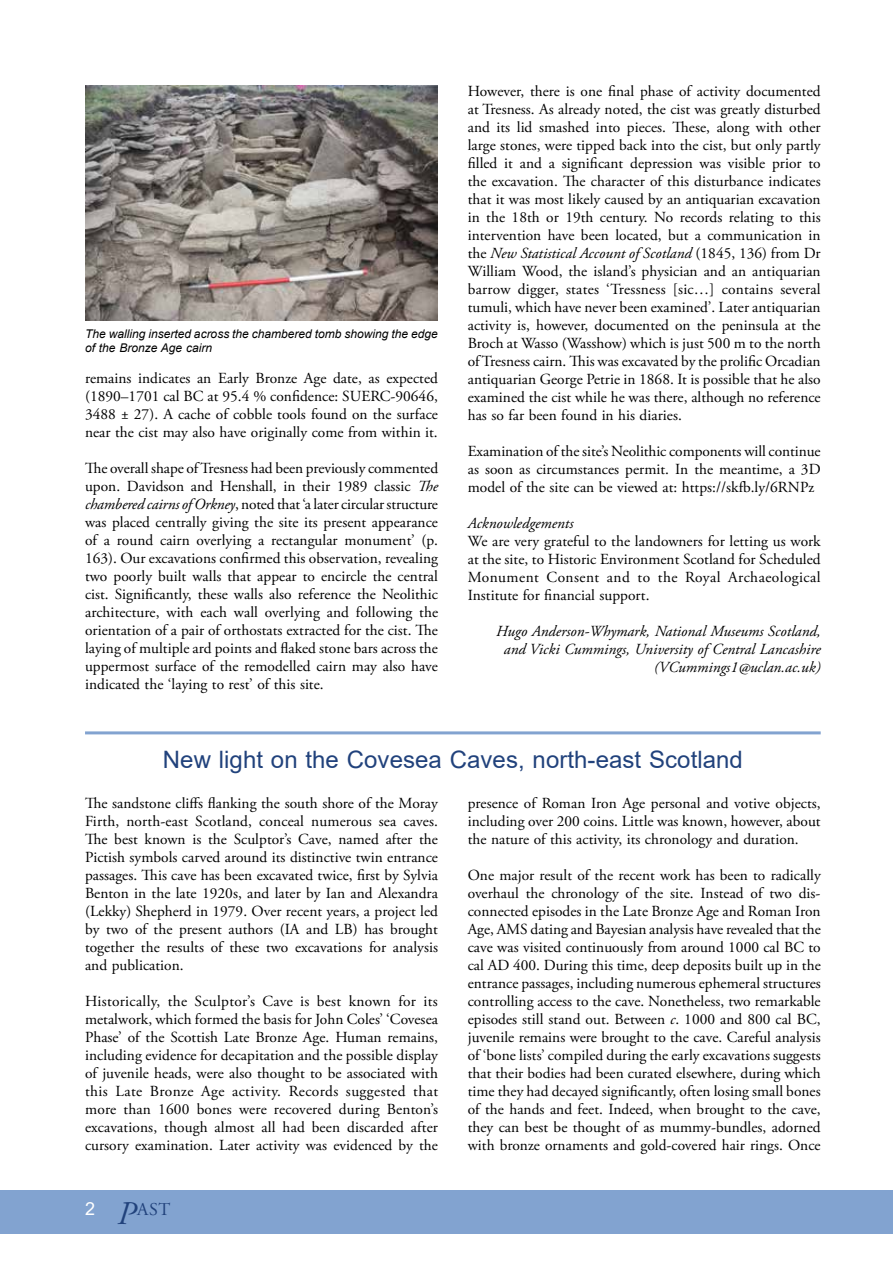
<style>
.page{position:relative;width:893px;height:1263px;background:#fff}
.page>*{position:absolute;margin:0;border:0;box-sizing:border-box;transform-origin:0 0}
.t1{font:24px "Arial";letter-spacing:.005em;color:#21427c}
.t2{font:18px "Adobe Garamond Pro";color:#21427c}
.t3{font:15.3px/18px "Adobe Garamond Pro";letter-spacing:.005em;color:#000;text-align:justify}
.t4{font:italic 15.3px/18px "Adobe Garamond Pro";color:#000;text-align:right}
.t5{font:italic 12px/14.4px "Arial";color:#000}
.s1{font-style:italic}
.s2{font-family:"Arial";color:#fff}
.s3{font-style:italic;font-size:33px}
</style>
<div class="page">
<div style="left:0;top:1191px;width:893px;height:43px;background:#82a3d0"></div>
<hr style="left:85px;top:731px;width:736px;height:3px;background:#82a3d0">
<img style="left:85px;top:85px;width:353px;height:235px">
<p class="t5" style="left:85px;top:326px;width:354px">The walling inserted across the chambered tomb showing the edge of the Bronze Age cairn</p>
<p class="t3" style="left:85px;top:369px;width:354px">remains indicates an Early Bronze Age date, as expected (1890–1701 cal BC at 95.4 % confidence: SUERC-90646, 3488 ± 27). A cache of cobble tools found on the surface near the cist may also have originally come from within it.</p>
<p class="t3" style="left:85px;top:459px;width:355px">The overall shape of Tresness had been previously commented upon. Davidson and Henshall, in their 1989 classic <span class="s1">The chambered cairns of Orkney</span>, noted that ‘a later circular structure was placed centrally giving the site its present appearance of a round cairn overlying a rectangular monument’ (p.<br>163). Our excavations confirmed this observation, revealing two poorly built walls that appear to encircle the central cist. Significantly, these walls also reference the Neolithic architecture, with each wall overlying and following the orientation of a pair of orthostats extracted for the cist. The laying of multiple ard points and flaked stone bars across the uppermost surface of the remodelled cairn may also have indicated the ‘laying to rest’ of this site.</p>
<p class="t3" style="left:468px;top:83px;width:354px">However, there is one final phase of activity documented at Tresness. As already noted, the cist was greatly disturbed and its lid smashed into pieces. These, along with other large stones, were tipped back into the cist, but only partly filled it and a significant depression was visible prior to the excavation. The character of this disturbance indicates that it was most likely caused by an antiquarian excavation in the 18th or 19th century. No records relating to this intervention have been located, but a communication in the <span class="s1">New Statistical Account of Scotland</span> (1845, 136) from Dr William Wood, the island’s physician and an antiquarian barrow digger, states ‘Tressness [sic…] contains several tumuli, which have never been examined’. Later antiquarian activity is, however, documented on the peninsula at the Broch at Wasso (Wasshow) which is just 500 m to the north of Tresness cairn. This was excavated by the prolific Orcadian antiquarian George Petrie in 1868. It is possible that he also examined the cist while he was there, although no reference has so far been found in his diaries.</p>
<p class="t3" style="left:468px;top:443px;width:354px">Examination of the site’s Neolithic components will continue as soon as circumstances permit. In the meantime, a 3D model of the site can be viewed at: https://skfb.ly/6RNPz</p>
<p class="t4" style="left:468px;top:515px;width:107px">Acknowledgements</p>
<p class="t3" style="left:468px;top:533px;width:354px">We are very grateful to the landowners for letting us work at the site, to Historic Environment Scotland for Scheduled Monument Consent and to the Royal Archaeological Institute for financial support.</p>
<p class="t4" style="left:496px;top:623px;width:326px">Hugo Anderson-Whymark, National Museums Scotland, and Vicki Cummings, University of Central Lancashire (VCummings1@uclan.ac.uk)</p>
<h1 class="t1" style="left:163px;top:743px;width:582px">New light on the Covesea Caves, north-east Scotland</h1>
<p class="t3" style="left:85px;top:794px;width:354px">The sandstone cliffs flanking the south shore of the Moray Firth, north-east Scotland, conceal numerous sea caves.<br>The best known is the Sculptor’s Cave, named after the Pictish symbols carved around its distinctive twin entrance passages. This cave has been excavated twice, first by Sylvia Benton in the late 1920s, and later by Ian and Alexandra (Lekky) Shepherd in 1979. Over recent years, a project led by two of the present authors (IA and LB) has brought together the results of these two excavations for analysis and publication.</p>
<p class="t3" style="left:85px;top:992px;width:355px">Historically, the Sculptor’s Cave is best known for its metalwork, which formed the basis for John Coles’ ‘Covesea Phase’ of the Scottish Late Bronze Age. Human remains, including evidence for decapitation and the possible display of juvenile heads, were also thought to be associated with this Late Bronze Age activity. Records suggested that more than 1600 bones were recovered during Benton’s excavations, though almost all had been discarded after cursory examination. Later activity was evidenced by the</p>
<p class="t3" style="left:468px;top:794px;width:354px">presence of Roman Iron Age personal and votive objects, including over 200 coins. Little was known, however, about the nature of this activity, its chronology and duration.</p>
<p class="t3" style="left:468px;top:866px;width:355px">One major result of the recent work has been to radically overhaul the chronology of the site. Instead of two dis&shy;connected episodes in the Late Bronze Age and Roman Iron Age, AMS dating and Bayesian analysis have revealed that the cave was visited continuously from around 1000 cal BC to cal AD 400. During this time, deep deposits built up in the entrance passages, including numerous ephemeral structures controlling access to the cave. Nonetheless, two remarkable episodes still stand out. Between <span class="s1">c</span>. 1000 and 800 cal BC, juvenile remains were brought to the cave. Careful analysis of ‘bone lists’ compiled during the early excavations suggests that their bodies had been curated elsewhere, during which time they had decayed significantly, often losing small bones of the hands and feet. Indeed, when brought to the cave, they can best be thought of as mummy-bundles, adorned with bronze ornaments and gold-covered hair rings. Once</p>
<p class="t2" style="left:85px;top:1198px;width:87px"><span class="s2">2</span> <span class="s3">P</span>AST</p>
</div>
